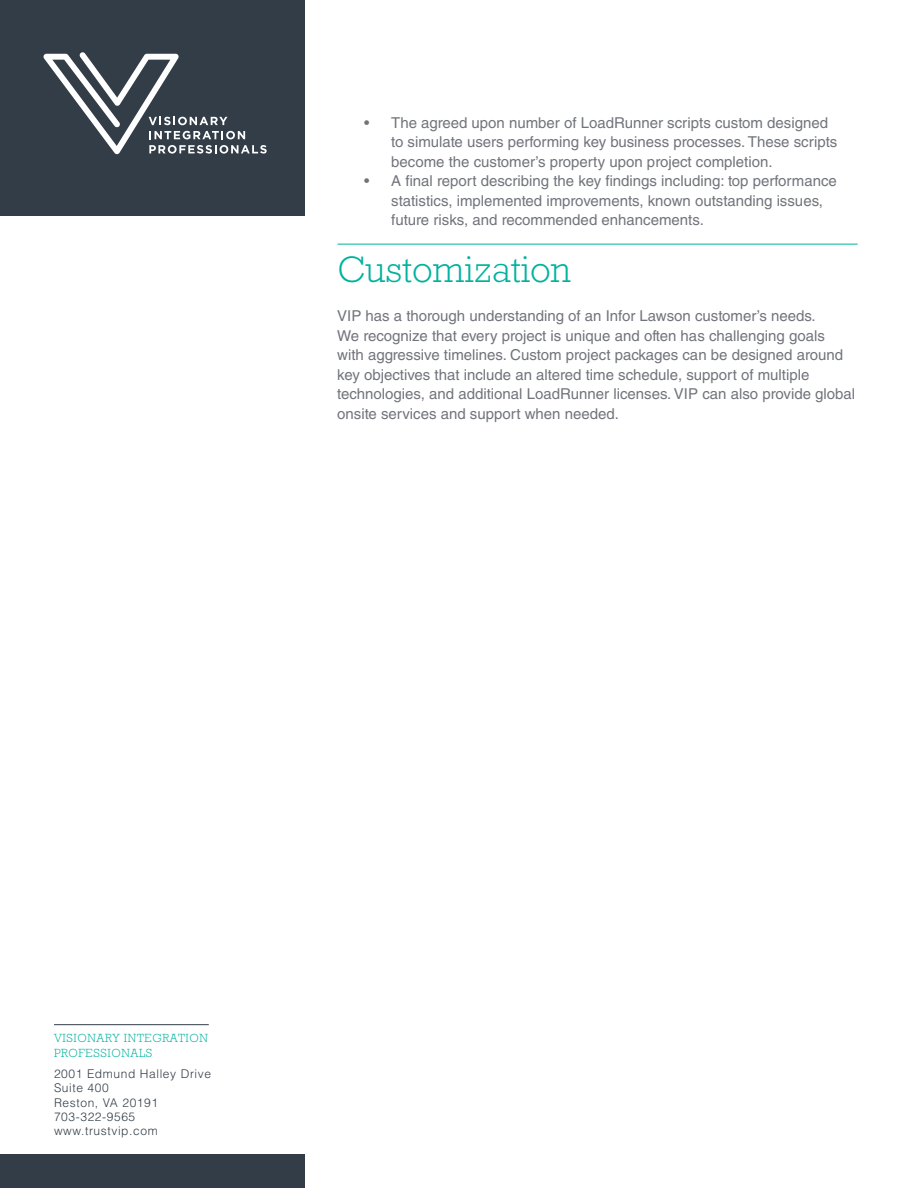
<style>
.page{position:relative;width:918px;height:1188px;background:#fff}
.page>*{position:absolute;margin:0;border:0;box-sizing:border-box;transform-origin:0 0}
.ROCKWELL_FONT-_HEADL{font:300 37.5px "Rockwell Std";color:#00b29e}
.BODY_COPY-VIP{font:15px/19.5px "Helvetica LT Std";color:#71747b}
.t1{font:300 12px/14.4px "Helvetica LT Std";letter-spacing:.05em;color:#323d47}
.t2{font:300 12px/14.4px "Rockwell Std";letter-spacing:.05em;color:#00b29e}
</style>
<div class="page">
<div style="left:0;top:0;width:304px;height:215px;background:#323d47"></div>
<svg style="left:43px;top:52px;width:224px;height:102px"></svg>
<div style="left:0;top:1154px;width:304px;height:34px;background:#323d47"></div>
<hr style="left:54px;top:1024px;width:155px;height:1px;background:#323d47">
<hr style="left:338px;top:244px;width:520px;height:1px;background:#00b29e">
<p class="BODY_COPY-VIP" style="left:391px;top:113px;width:448px;text-indent:-27px">• The agreed upon number of LoadRunner scripts custom designed to simulate users performing key business processes. These scripts become the customer’s property upon project completion.</p>
<p class="BODY_COPY-VIP" style="left:391px;top:171px;width:447px;text-indent:-27px">• A final report describing the key findings including: top performance statistics, implemented improvements, known outstanding issues, future risks, and recommended enhancements.</p>
<p class="ROCKWELL_FONT-_HEADL" style="left:337px;top:248px;width:235px">Customization</p>
<p class="BODY_COPY-VIP" style="left:337px;top:306px;width:520px">VIP has a thorough understanding of an Infor Lawson customer’s needs.<br>We recognize that every project is unique and often has challenging goals with aggressive timelines. Custom project packages can be designed around key objectives that include an altered time schedule, support of multiple technologies, and additional LoadRunner licenses. VIP can also provide global onsite services and support when needed.</p>
<p class="t2" style="left:54px;top:1031px;width:155px">VISIONARY INTEGRATION<br>PROFESSIONALS</p>
<p class="t1" style="left:54px;top:1066px;width:159px">2001 Edmund Halley Drive<br>Suite 400<br>Reston, VA 20191<br>703-322-9565 www.trustvip.com</p>
</div>
